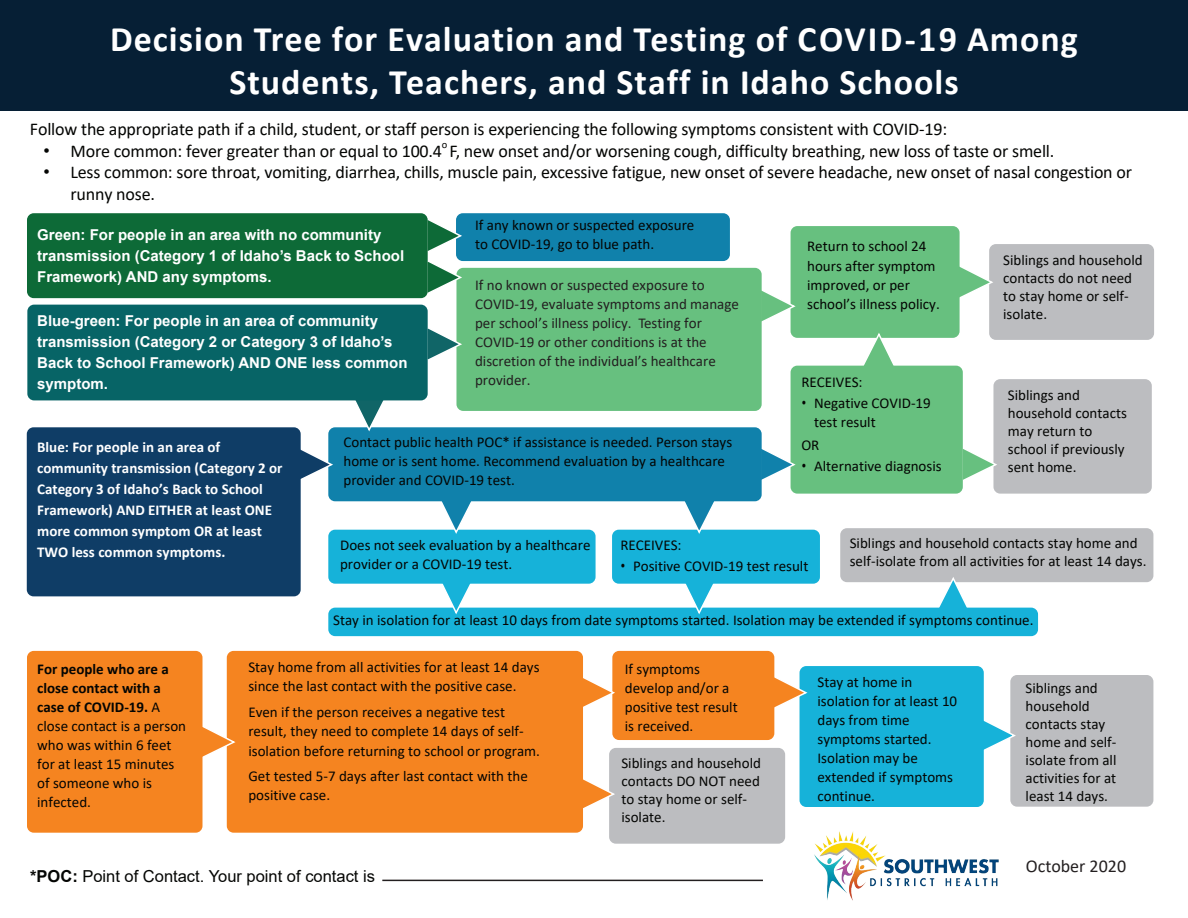
<style>
.page{position:relative;width:1188px;height:918px;background:#fff}
.page>*{position:absolute;margin:0;border:0;box-sizing:border-box;transform-origin:0 0}
.t1{font:700 36px/42.6px "Calibri";letter-spacing:.03em;color:#fff;text-align:center}
.t2{font:18px/21.6px "Calibri";letter-spacing:-.01em;color:#040503}
.t3{font:18px "Calibri";color:#231f20}
.t4{font:16.5px "Arial";color:#040503}
.t5{font:15px/19px "Calibri";color:#040503}
.t6{font:700 15px/21px "Arial";color:#fff}
.t7{font:15px/19px "Calibri";color:#231f20}
.t8{font:700 15px/21px "Calibri";color:#fff}
.t9{font:10.5px "Calibri";color:#040503}
.s1{font-family:"Arial"}
.s2{font-family:"Arial Narrow"}
.s3{font-weight:700}
</style>
<div class="page">
<div style="left:456px;top:213px;width:274px;height:48px;background:#1081ab;border-radius:7px"></div>
<div style="left:989px;top:244px;width:165px;height:96px;background:#bcbdc0;border-radius:7px"></div>
<svg style="left:960px;top:267px;width:33px;height:30px"></svg>
<div style="left:791px;top:226px;width:169px;height:112px;background:#67c07f;border-radius:7px"></div>
<div style="left:1010px;top:675px;width:143px;height:132px;background:#bcbdc0;border-radius:7px"></div>
<svg style="left:984px;top:716px;width:32px;height:38px"></svg>
<div style="left:800px;top:666px;width:184px;height:141px;background:#16b2d9;border-radius:7px"></div>
<svg style="left:774px;top:674px;width:34px;height:38px"></svg>
<div style="left:612px;top:651px;width:162px;height:89px;background:#f58420;border-radius:7px"></div>
<div style="left:609px;top:748px;width:176px;height:96px;background:#bcbdc0;border-radius:7px"></div>
<svg style="left:583px;top:674px;width:32px;height:38px"></svg>
<svg style="left:583px;top:779px;width:32px;height:30px"></svg>
<div style="left:227px;top:651px;width:356px;height:182px;background:#f58420;border-radius:7px"></div>
<svg style="left:202px;top:723px;width:34px;height:38px"></svg>
<div style="left:840px;top:528px;width:313px;height:54px;background:#bcbdc0;border-radius:7px"></div>
<svg style="left:934px;top:577px;width:38px;height:31px"></svg>
<div style="left:328px;top:608px;width:710px;height:28px;background:#16b2d9;border-radius:7px"></div>
<svg style="left:680px;top:584px;width:38px;height:31px"></svg>
<div style="left:612px;top:530px;width:208px;height:54px;background:#16b2d9;border-radius:7px"></div>
<svg style="left:437px;top:584px;width:38px;height:31px"></svg>
<div style="left:328px;top:530px;width:268px;height:54px;background:#16b2d9;border-radius:7px"></div>
<svg style="left:437px;top:501px;width:38px;height:33px"></svg>
<div style="left:993px;top:379px;width:159px;height:115px;background:#bcbdc0;border-radius:7px"></div>
<svg style="left:860px;top:333px;width:38px;height:33px"></svg>
<svg style="left:963px;top:445px;width:34px;height:39px"></svg>
<div style="left:791px;top:366px;width:172px;height:128px;background:#67c07f;border-radius:7px"></div>
<svg style="left:680px;top:501px;width:38px;height:33px"></svg>
<svg style="left:762px;top:445px;width:34px;height:39px"></svg>
<div style="left:328px;top:427px;width:434px;height:74px;background:#1081ab;border-radius:7px"></div>
<svg style="left:762px;top:287px;width:34px;height:38px"></svg>
<div style="left:456px;top:268px;width:306px;height:143px;background:#67c07f;border-radius:7px"></div>
<div style="left:0;top:0;width:1188px;height:110px;background:#061f35"></div>
<div style="left:27px;top:651px;width:175px;height:182px;background:#f58420;border-radius:7px"></div>
<svg style="left:301px;top:445px;width:32px;height:39px"></svg>
<div style="left:27px;top:427px;width:274px;height:169px;background:#0f3d66;border-radius:7px"></div>
<hr style="left:382px;top:880px;width:381px;height:1px;background:#231f20">
<svg style="left:428px;top:325px;width:34px;height:38px"></svg>
<svg style="left:350px;top:400px;width:38px;height:32px"></svg>
<div style="left:27px;top:305px;width:401px;height:95px;background:#076466;border-radius:7px"></div>
<svg style="left:426px;top:217px;width:38px;height:79px"></svg>
<div style="left:27px;top:213px;width:401px;height:85px;background:#0d6a37;border-radius:7px"></div>
<img style="left:814px;top:831px;width:185px;height:70px">
<p class="t1" style="left:110px;top:17px;width:969px">Decision Tree for Evaluation and Testing of COVID-19 Among<br>Students, Teachers, and Staff in Idaho Schools</p>
<p class="t2" style="left:30px;top:118px;width:919px">Follow the appropriate path if a child, student, or staff person is experiencing the following symptoms consistent with COVID-19:</p>
<p class="t2" style="left:44px;top:140px;width:1012px"><span class="s1">•</span> More common: fever greater than or equal to 100.4 F, new onset and/or worsening cough, difficulty breathing, new loss of taste or smell.</p>
<p class="t9" style="left:442px;top:137px;width:7px">o</p>
<p class="t2" style="left:70px;top:161px;width:1063px;text-indent:-27px"><span class="s1">•</span> Less common: sore throat, vomiting, diarrhea, chills, muscle pain, excessive fatigue, new onset of severe headache, new onset of nasal congestion or runny nose.</p>
<p class="t5" style="left:475px;top:215px;width:221px">If any known or suspected exposure to COVID-19, go to blue path.</p>
<p class="t6" style="left:37px;top:224px;width:369px">Green: For people in an area with no community transmission (Category 1 of Idaho’s Back to School<br>Framework) AND any symptoms.</p>
<p class="t5" style="left:807px;top:237px;width:134px">Return to school 24 hours after symptom improved, or per school’s illness policy.</p>
<p class="t5" style="left:1003px;top:251px;width:141px;line-height:18px">Siblings and household contacts do not need to stay home or self&shy;isolate.</p>
<p class="t7" style="left:475px;top:275px;width:265px">If no known or suspected exposure to COVID-19, evaluate symptoms and manage per school’s illness policy. Testing for COVID-19 or other conditions is at the discretion of the individual’s healthcare provider.</p>
<p class="t6" style="left:37px;top:311px;width:372px">Blue-green: For people in an area of community transmission (Category 2 or Category 3 of Idaho’s Back to School Framework) AND ONE less common symptom.</p>
<p class="t5" style="left:801px;top:372px;width:63px">RECEIVES:</p>
<p class="t5" style="left:814px;top:393px;width:118px;text-indent:-12px"><span class="s2">•</span> Negative COVID-19 test result</p>
<p class="t5" style="left:801px;top:435px;width:20px">OR</p>
<p class="t5" style="left:802px;top:456px;width:141px"><span class="s2">•</span> Alternative diagnosis</p>
<p class="t5" style="left:1008px;top:385px;width:121px;line-height:18px">Siblings and household contacts may return to school if previously sent home.</p>
<p class="t5" style="left:344px;top:432px;width:390px">Contact public health POC* if assistance is needed. Person stays home or is sent home. Recommend evaluation by a healthcare provider and COVID-19 test.</p>
<p class="t8" style="left:37px;top:436px;width:247px">Blue: For people in an area of community transmission (Category 2 or<br>Category 3 of Idaho’s Back to School<br>Framework) AND EITHER at least ONE more common symptom OR at least<br>TWO less common symptoms.</p>
<p class="t5" style="left:850px;top:534px;width:298px;line-height:18px">Siblings and household contacts stay home and self-isolate from all activities for at least 14 days.</p>
<p class="t5" style="left:340px;top:535px;width:252px">Does not seek evaluation by a healthcare provider or a COVID-19 test.</p>
<p class="t5" style="left:620px;top:535px;width:63px">RECEIVES:</p>
<p class="t5" style="left:621px;top:556px;width:189px"><span class="s2">•</span> Positive COVID-19 test result</p>
<p class="t5" style="left:37px;top:659px;width:150px"><span class="s3">For people who are a close contact with a case of COVID-19.</span> A close contact is a person who was within 6 feet for at least 15 minutes of someone who is infected.</p>
<p class="t5" style="left:333px;top:610px;width:702px">Stay in isolation for at least 10 days from date symptoms started. Isolation may be extended if symptoms continue.</p>
<p class="t5" style="left:248px;top:658px;width:293px">Stay home from all activities for at least 14 days since the last contact with the positive case.</p>
<p class="t5" style="left:248px;top:702px;width:293px">Even if the person receives a negative test result, they need to complete 14 days of self&shy;isolation before returning to school or program.</p>
<p class="t5" style="left:248px;top:766px;width:281px">Get tested 5-7 days after last contact with the positive case.</p>
<p class="t5" style="left:625px;top:659px;width:114px">If symptoms develop and/or a positive test result is received.</p>
<p class="t5" style="left:621px;top:753px;width:141px;line-height:18px">Siblings and household contacts DO NOT need to stay home or self&shy;isolate.</p>
<p class="t5" style="left:818px;top:672px;width:141px">Stay at home in isolation for at least 10 days from time symptoms started.<br>Isolation may be extended if symptoms continue.</p>
<p class="t5" style="left:1026px;top:679px;width:92px;line-height:18px">Siblings and household contacts stay home and self&shy;isolate from all activities for at least 14 days.</p>
<p class="t4" style="left:30px;top:864px;width:346px"><span class="s3">*POC:</span> Point of Contact. Your point of contact is</p>
<p class="t3" style="left:1026px;top:854px;width:102px">October 2020</p>
</div>
